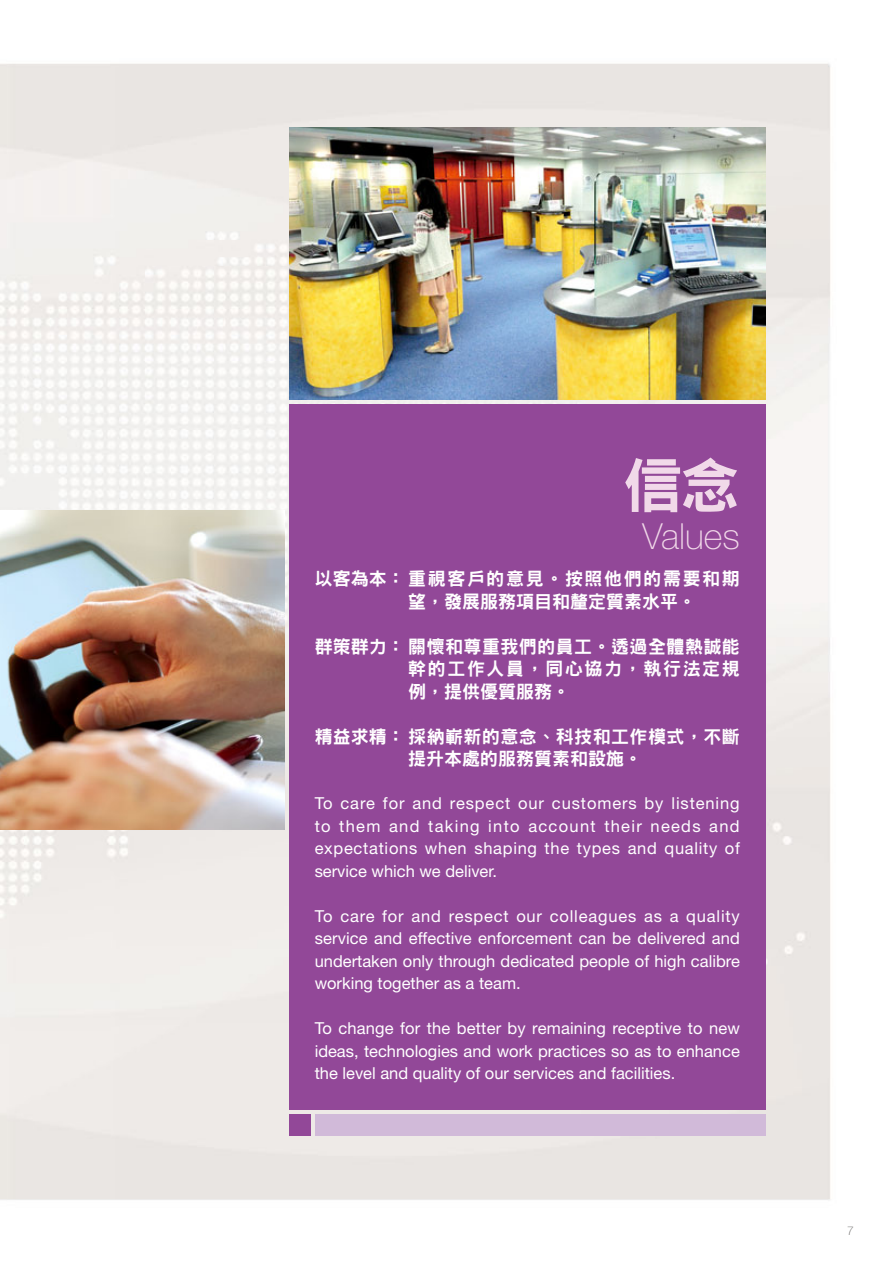
<style>
.page{position:relative;width:893px;height:1263px;background:#fff}
.page>*{position:absolute;margin:0;border:0;box-sizing:border-box;transform-origin:0 0}
.t1{font:60px "DF Hei HK W9";color:#f1d9e9}
.t2{font:100 36px "Helvetica Neue";color:#f1d9e9}
.t3{font:18px/22.5px "DF Hei HK W9";color:#fff}
.t4{font:18px/22.5px "DF Hei HK W9";letter-spacing:.025em;color:#fff;text-align:justify}
.t5{font:16.5px/22.5px "Helvetica Neue";color:#fff;text-align:justify}
.t6{font:100 12px "Helvetica Neue";color:#61605f}
</style>
<div class="page">
<img style="left:0;top:63px;width:831px;height:1137px">
<div style="left:289px;top:404px;width:476px;height:706px;background:#924898"></div>
<div style="left:315px;top:1114px;width:450px;height:21px;background:#d1bad9"></div>
<div style="left:289px;top:1114px;width:21px;height:21px;background:#924898"></div>
<img style="left:289px;top:128px;width:476px;height:272px">
<img style="left:0;top:510px;width:285px;height:319px">
<h1 class="t1" style="left:623px;top:453px;width:118px">信念</h1>
<h1 class="t2" style="left:642px;top:515px;width:99px">Values</h1>
<p class="t3" style="left:408px;top:567px;width:333px;text-indent:-94px">以客為本： 重視客戶的意見。按照他們的需要和期望，發展服務項目和釐定質素水平。</p>
<p class="t4" style="left:408px;top:635px;width:333px;text-indent:-94px">群策群力： 關懷和尊重我們的員工。透過全體熱誠能幹的工作人員，同心協力，執行法定規例，提供優質服務。</p>
<p class="t3" style="left:315px;top:725px;width:427px;text-align:center">精益求精： 採納嶄新的意念、科技和工作模式，不斷提升本處的服務質素和設施。</p>
<p class="t5" style="left:315px;top:792px;width:427px">To care for and respect our customers by listening to them and taking into account their needs and expectations when shaping the types and quality of service which we deliver.</p>
<p class="t5" style="left:315px;top:904px;width:427px">To care for and respect our colleagues as a quality service and effective enforcement can be delivered and undertaken only through dedicated people of high calibre working together as a team.</p>
<p class="t5" style="left:315px;top:1017px;width:427px">To change for the better by remaining receptive to new ideas, technologies and work practices so as to enhance the level and quality of our services and facilities.</p>
<p class="t6" style="left:847px;top:1224px;width:8px">7</p>
</div>
